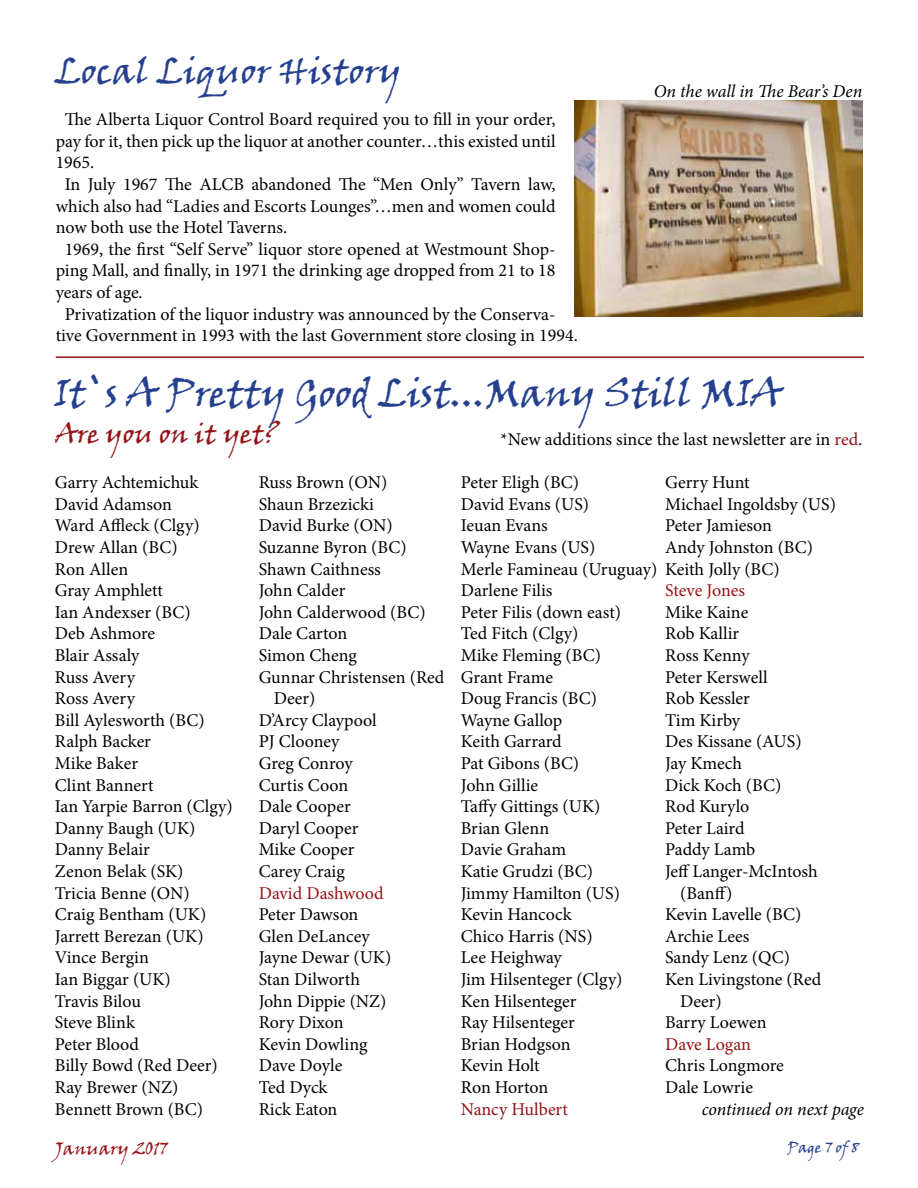
<style>
.page{position:relative;width:918px;height:1188px;background:#fff}
.page>*{position:absolute;margin:0;border:0;box-sizing:border-box;transform-origin:0 0}
.t1{font:39px "Viner Hand ITC";letter-spacing:-.005em;color:#25408f}
.t2{font:36px "Viner Hand ITC";color:#25408f}
.t3{font:27px "Viner Hand ITC";color:#951316}
.t4{font:18px/21.6px "Minion Pro";color:#000}
.t5{font:18px "Minion Pro";letter-spacing:-.005em;color:#951316}
.t6{font:italic 18px "Minion Pro";letter-spacing:-.005em;color:#000}
.t7{font:18px "Viner Hand ITC";color:#951316}
.t8{font:15px "Viner Hand ITC";color:#25408f}
.s1{color:#951316}
</style>
<div class="page">
<img style="left:574px;top:101px;width:288px;height:216px">
<hr style="left:56px;top:356px;width:808px;height:2px;background:#951316">
<h2 class="t2" style="left:56px;top:49px;width:348px">Local Liquor History</h2>
<p class="t4" style="left:65px;top:109px;width:492px">The Alberta Liquor Control Board required you to fill in your order,</p>
<p class="t4" style="left:56px;top:130px;width:502px">pay for it, then pick up the liquor at another counter…this existed until</p>
<p class="t4" style="left:56px;top:152px;width:40px">1965.</p>
<p class="t4" style="left:65px;top:174px;width:492px">In July 1967 The ALCB abandoned The “Men Only” Tavern law,</p>
<p class="t4" style="left:56px;top:195px;width:502px">which also had “Ladies and Escorts Lounges”…men and women could</p>
<p class="t4" style="left:56px;top:217px;width:233px">now both use the Hotel Taverns.</p>
<p class="t4" style="left:65px;top:238px;width:493px">1969, the first “Self Serve” liquor store opened at Westmount Shop-</p>
<p class="t4" style="left:56px;top:260px;width:501px">ping Mall, and finally, in 1971 the drinking age dropped from 21 to 18</p>
<p class="t4" style="left:56px;top:282px;width:88px">years of age.</p>
<p class="t4" style="left:65px;top:303px;width:492px">Privatization of the liquor industry was announced by the Conserva-</p>
<p class="t4" style="left:56px;top:325px;width:524px">tive Government in 1993 with the last Government store closing in 1994.</p>
<p class="t6" style="left:654px;top:79px;width:210px">On the wall in The Bear’s Den</p>
<h1 class="t1" style="left:54px;top:368px;width:730px">It`s A Pretty Good List...Many Still MIA</h1>
<h3 class="t3" style="left:56px;top:417px;width:225px">Are you on it yet?</h3>
<p class="t4" style="left:500px;top:428px;width:363px">*New additions since the last newsletter are in <span class="s1">red</span>.</p>
<p class="t4" style="left:55px;top:472px;width:179px">Garry Achtemichuk<br>David Adamson<br>Ward Affleck (Clgy)<br>Drew Allan (BC)<br>Ron Allen<br>Gray Amphlett<br>Ian Andexser (BC)<br>Deb Ashmore<br>Blair Assaly<br>Russ Avery<br>Ross Avery<br>Bill Aylesworth (BC)<br>Ralph Backer<br>Mike Baker<br>Clint Bannert<br>Ian Yarpie Barron (Clgy)<br>Danny Baugh (UK)<br>Danny Belair<br>Zenon Belak (SK)<br>Tricia Benne (ON)<br>Craig Bentham (UK)<br>Jarrett Berezan (UK)<br>Vince Bergin<br>Ian Biggar (UK)<br>Travis Bilou<br>Steve Blink<br>Peter Blood<br>Billy Bowd (Red Deer)<br>Ray Brewer (NZ)<br>Bennett Brown (BC)</p>
<p class="t4" style="left:259px;top:472px;width:130px">Russ Brown (ON)</p>
<p class="t4" style="left:461px;top:472px;width:320px">Peter Eligh (BC)<br>David Evans (US)<br>Ieuan Evans<br>Wayne Evans (US)<br>Merle Famineau (Uruguay) Keith Jolly (BC)<br>Darlene Filis<br>Peter Filis (down east)<br>Ted Fitch (Clgy)<br>Mike Fleming (BC)<br>Grant Frame<br>Doug Francis (BC)<br>Wayne Gallop<br>Keith Garrard<br>Pat Gibons (BC)<br>John Gillie<br>Taffy Gittings (UK)<br>Brian Glenn<br>Davie Graham<br>Katie Grudzi (BC)<br>Jimmy Hamilton (US)<br>Kevin Hancock<br>Chico Harris (NS)<br>Lee Heighway<br>Jim Hilsenteger (Clgy)<br>Ken Hilsenteger<br>Ray Hilsenteger<br>Brian Hodgson<br>Kevin Holt<br>Ron Horton</p>
<p class="t5" style="left:461px;top:1097px;width:109px">Nancy Hulbert</p>
<p class="t4" style="left:665px;top:472px;width:172px">Gerry Hunt<br>Michael Ingoldsby (US)<br>Peter Jamieson<br>Andy Johnston (BC)</p>
<p class="t5" style="left:665px;top:578px;width:81px">Steve Jones</p>
<p class="t4" style="left:665px;top:601px;width:85px">Mike Kaine</p>
<p class="t4" style="left:665px;top:623px;width:76px">Rob Kallir</p>
<p class="t4" style="left:665px;top:645px;width:86px">Ross Kenny</p>
<p class="t4" style="left:665px;top:666px;width:104px">Peter Kerswell</p>
<p class="t4" style="left:665px;top:688px;width:86px">Rob Kessler</p>
<p class="t4" style="left:665px;top:709px;width:77px">Tim Kirby</p>
<p class="t4" style="left:665px;top:731px;width:138px">Des Kissane (AUS)</p>
<p class="t4" style="left:665px;top:753px;width:78px">Jay Kmech</p>
<p class="t4" style="left:665px;top:774px;width:118px">Dick Koch (BC)</p>
<p class="t4" style="left:665px;top:796px;width:86px">Rod Kurylo</p>
<p class="t4" style="left:665px;top:817px;width:81px">Peter Laird</p>
<p class="t4" style="left:665px;top:839px;width:92px">Paddy Lamb</p>
<p class="t4" style="left:665px;top:861px;width:154px">Jeff Langer-McIntosh</p>
<p class="t4" style="left:680px;top:882px;width:54px">(Banff)</p>
<p class="t4" style="left:665px;top:904px;width:138px">Kevin Lavelle (BC)</p>
<p class="t4" style="left:665px;top:925px;width:86px">Archie Lees</p>
<p class="t4" style="left:665px;top:947px;width:126px">Sandy Lenz (QC)</p>
<p class="t4" style="left:665px;top:969px;width:158px">Ken Livingstone (Red</p>
<p class="t4" style="left:680px;top:990px;width:43px">Deer)</p>
<p class="t4" style="left:665px;top:1012px;width:103px">Barry Loewen</p>
<p class="t5" style="left:665px;top:1032px;width:87px">Dave Logan</p>
<p class="t4" style="left:665px;top:1055px;width:120px">Chris Longmore<br>Dale Lowrie</p>
<p class="t6" style="left:702px;top:1097px;width:164px">continued on next page</p>
<p class="t4" style="left:259px;top:493px;width:117px">Shaun Brzezicki</p>
<p class="t4" style="left:259px;top:515px;width:135px">David Burke (ON)</p>
<p class="t4" style="left:259px;top:537px;width:149px">Suzanne Byron (BC)</p>
<p class="t4" style="left:259px;top:558px;width:124px">Shawn Caithness</p>
<p class="t4" style="left:259px;top:580px;width:88px">John Calder</p>
<p class="t4" style="left:259px;top:601px;width:169px">John Calderwood (BC)</p>
<p class="t4" style="left:259px;top:623px;width:90px">Dale Carton</p>
<p class="t4" style="left:259px;top:645px;width:100px">Simon Cheng</p>
<p class="t4" style="left:259px;top:666px;width:187px">Gunnar Christensen (Red</p>
<p class="t4" style="left:274px;top:688px;width:43px">Deer)</p>
<p class="t4" style="left:259px;top:709px;width:120px">D’Arcy Claypool</p>
<p class="t4" style="left:259px;top:731px;width:82px">PJ Clooney</p>
<p class="t4" style="left:259px;top:753px;width:95px">Greg Conroy</p>
<p class="t4" style="left:259px;top:774px;width:91px">Curtis Coon</p>
<p class="t4" style="left:259px;top:796px;width:94px">Dale Cooper</p>
<p class="t4" style="left:259px;top:817px;width:101px">Daryl Cooper</p>
<p class="t4" style="left:259px;top:839px;width:97px">Mike Cooper</p>
<p class="t4" style="left:259px;top:861px;width:88px">Carey Craig</p>
<p class="t5" style="left:259px;top:881px;width:127px">David Dashwood</p>
<p class="t4" style="left:259px;top:904px;width:134px">Peter Dawson<br>Glen DeLancey<br>Jayne Dewar (UK)<br>Stan Dilworth<br>John Dippie (NZ)<br>Rory Dixon<br>Kevin Dowling<br>Dave Doyle<br>Ted Dyck<br>Rick Eaton</p>
<p class="t7" style="left:55px;top:1137px;width:115px">January 2017</p>
<p class="t8" style="left:788px;top:1138px;width:73px">Page 7 of 8</p>
</div>
